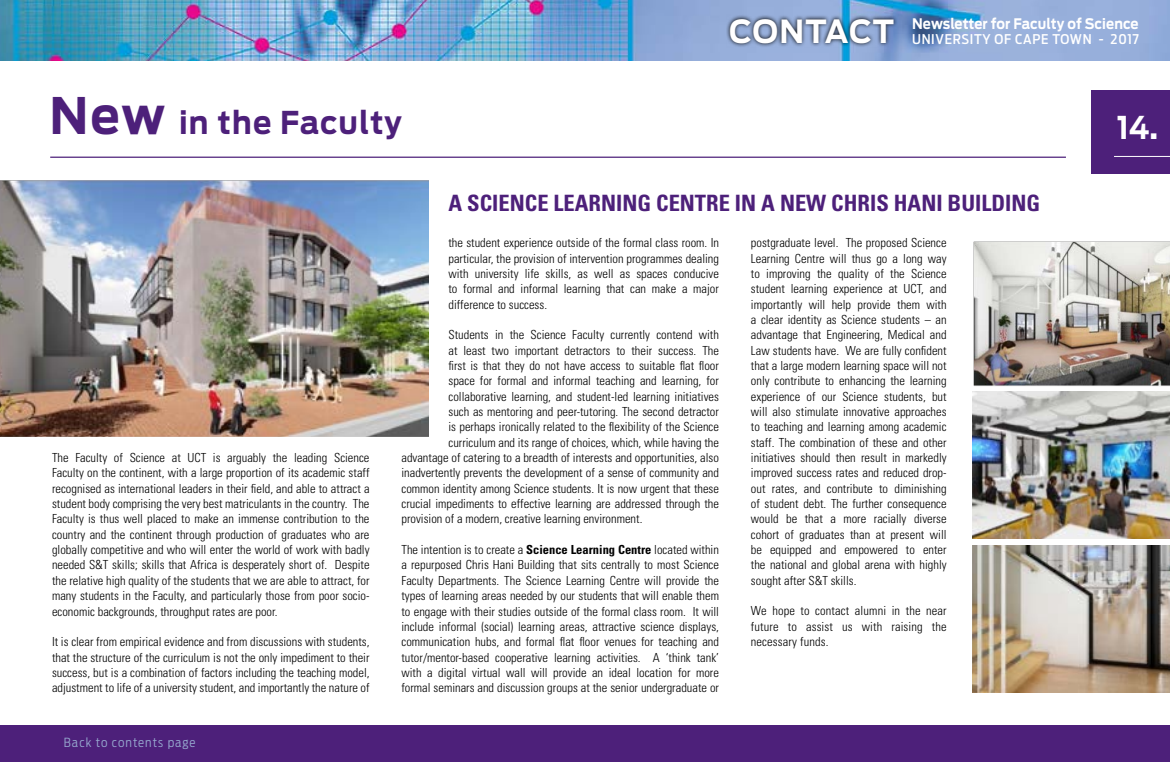
<style>
.page{position:relative;width:1170px;height:762px;background:#fff}
.page>*{position:absolute;margin:0;border:0;box-sizing:border-box;transform-origin:0 0}
.t1{font:700 31.25px "Antenna";letter-spacing:.035em;color:#4d207a;scale:.95 1}
.t2{font:700 31.25px "Antenna";color:#fff;scale:.95 1}
.t3{font:700 condensed 22.5px "Univers";color:#4d207a}
.t4{font:700 14.5px "Antenna";color:#fff;scale:.9 1}
.t5{font:500 13.38px "Antenna Cond";letter-spacing:.05em;color:#fff;scale:1.04 1}
.t6{font:300 condensed 12.5px/15.4px "Univers";color:#000;text-align:justify}
.t7{font:300 12.5px "Antenna Cond";letter-spacing:.08em;color:#96a7ce}
.s1{font-size:50px}
.s2{font-size:31.75px}
.s3{font-weight:700}
</style>
<div class="page">
<div style="left:1090px;top:90px;width:79px;height:84px;background:#4d207a"></div>
<hr style="left:1113px;top:156px;width:56px;height:1px;background:#fff">
<div style="left:0;top:725px;width:1169px;height:37px;background:#4d207a"></div>
<img style="left:0;top:0;width:1169px;height:60px">
<hr style="left:50px;top:157px;width:1015px;height:1px;background:#4d207a">
<svg style="left:725px;top:14px;width:173px;height:34px;background:#617797"></svg>
<img style="left:0;top:180px;width:428px;height:256px">
<img style="left:973px;top:241px;width:196px;height:145px">
<img style="left:972px;top:392px;width:197px;height:147px">
<img style="left:972px;top:546px;width:197px;height:147px">
<h1 class="t1" style="left:49px;top:104px;width:372px"><span class="s1">New</span> in the Faculty</h1>
<p class="t4" style="left:729px;top:15px;width:456px"><span class="s2">CONTACT</span> Newsletter for Faculty of Science</p>
<p class="t5" style="left:912px;top:32px;width:219px">UNIVERSITY OF CAPE TOWN - 2017</p>
<h2 class="t3" style="left:448px;top:189px;width:593px">A SCIENCE LEARNING CENTRE IN A NEW CHRIS HANI BUILDING</h2>
<h1 class="t2" style="left:1116px;top:109px;width:45px">14.</h1>
<p class="t6" style="left:52px;top:450px;width:319px">The Faculty of Science at UCT is arguably the leading Science Faculty on the continent, with a large proportion of its academic staff recognised as international leaders in their field, and able to attract a student body comprising the very best matriculants in the country. The Faculty is thus well placed to make an immense contribution to the country and the continent through production of graduates who are globally competitive and who will enter the world of work with badly needed S&amp;T skills; skills that Africa is desperately short of. Despite the relative high quality of the students that we are able to attract, for many students in the Faculty, and particularly those from poor socio&shy;economic backgrounds, throughput rates are poor.</p>
<p class="t6" style="left:52px;top:634px;width:319px">It is clear from empirical evidence and from discussions with students, that the structure of the curriculum is not the only impediment to their success, but is a combination of factors including the teaching model, adjustment to life of a university student, and importantly the nature of</p>
<p class="t7" style="left:64px;top:735px;width:133px">Back to contents page</p>
<p class="t6" style="left:448px;top:235px;width:272px">the student experience outside of the formal class room. In particular, the provision of intervention programmes dealing with university life skills, as well as spaces conducive to formal and informal learning that can make a major difference to success.</p>
<p class="t6" style="left:448px;top:327px;width:272px">Students in the Science Faculty currently contend with</p>
<p class="t6" style="left:448px;top:343px;width:272px">at least two important detractors to their success. The</p>
<p class="t6" style="left:448px;top:358px;width:272px">first is that they do not have access to suitable flat floor</p>
<p class="t6" style="left:448px;top:373px;width:272px">space for formal and informal teaching and learning, for</p>
<p class="t6" style="left:448px;top:389px;width:272px">collaborative learning, and student-led learning initiatives</p>
<p class="t6" style="left:448px;top:404px;width:272px">such as mentoring and peer-tutoring. The second detractor</p>
<p class="t6" style="left:448px;top:419px;width:272px">is perhaps ironically related to the flexibility of the Science</p>
<p class="t6" style="left:448px;top:435px;width:272px">curriculum and its range of choices, which, while having the</p>
<p class="t6" style="left:401px;top:450px;width:319px">advantage of catering to a breadth of interests and opportunities, also</p>
<p class="t6" style="left:401px;top:465px;width:319px">inadvertently prevents the development of a sense of community and</p>
<p class="t6" style="left:401px;top:481px;width:319px">common identity among Science students. It is now urgent that these</p>
<p class="t6" style="left:401px;top:496px;width:319px">crucial impediments to effective learning are addressed through the</p>
<p class="t6" style="left:401px;top:511px;width:242px">provision of a modern, creative learning environment.</p>
<p class="t6" style="left:401px;top:542px;width:319px">The intention is to create a <span class="s3">Science Learning Centre</span> located within a repurposed Chris Hani Building that sits centrally to most Science Faculty Departments. The Science Learning Centre will provide the types of learning areas needed by our students that will enable them to engage with their studies outside of the formal class room. It will include informal (social) learning areas, attractive science displays, communication hubs, and formal flat floor venues for teaching and tutor/mentor-based cooperative learning activities. A ‘think tank’ with a digital virtual wall will provide an ideal location for more formal seminars and discussion groups at the senior undergraduate or</p>
<p class="t6" style="left:750px;top:235px;width:197px">postgraduate level. The proposed Science Learning Centre will thus go a long way to improving the quality of the Science student learning experience at UCT, and importantly will help provide them with a clear identity as Science students – an advantage that Engineering, Medical and Law students have. We are fully confident that a large modern learning space will not only contribute to enhancing the learning experience of our Science students, but will also stimulate innovative approaches to teaching and learning among academic staff. The combination of these and other initiatives should then result in markedly improved success rates and reduced drop&shy;out rates, and contribute to diminishing of student debt. The further consequence would be that a more racially diverse cohort of graduates than at present will be equipped and empowered to enter the national and global arena with highly sought after S&amp;T skills.</p>
<p class="t6" style="left:750px;top:603px;width:197px">We hope to contact alumni in the near future to assist us with raising the necessary funds.</p>
</div>
